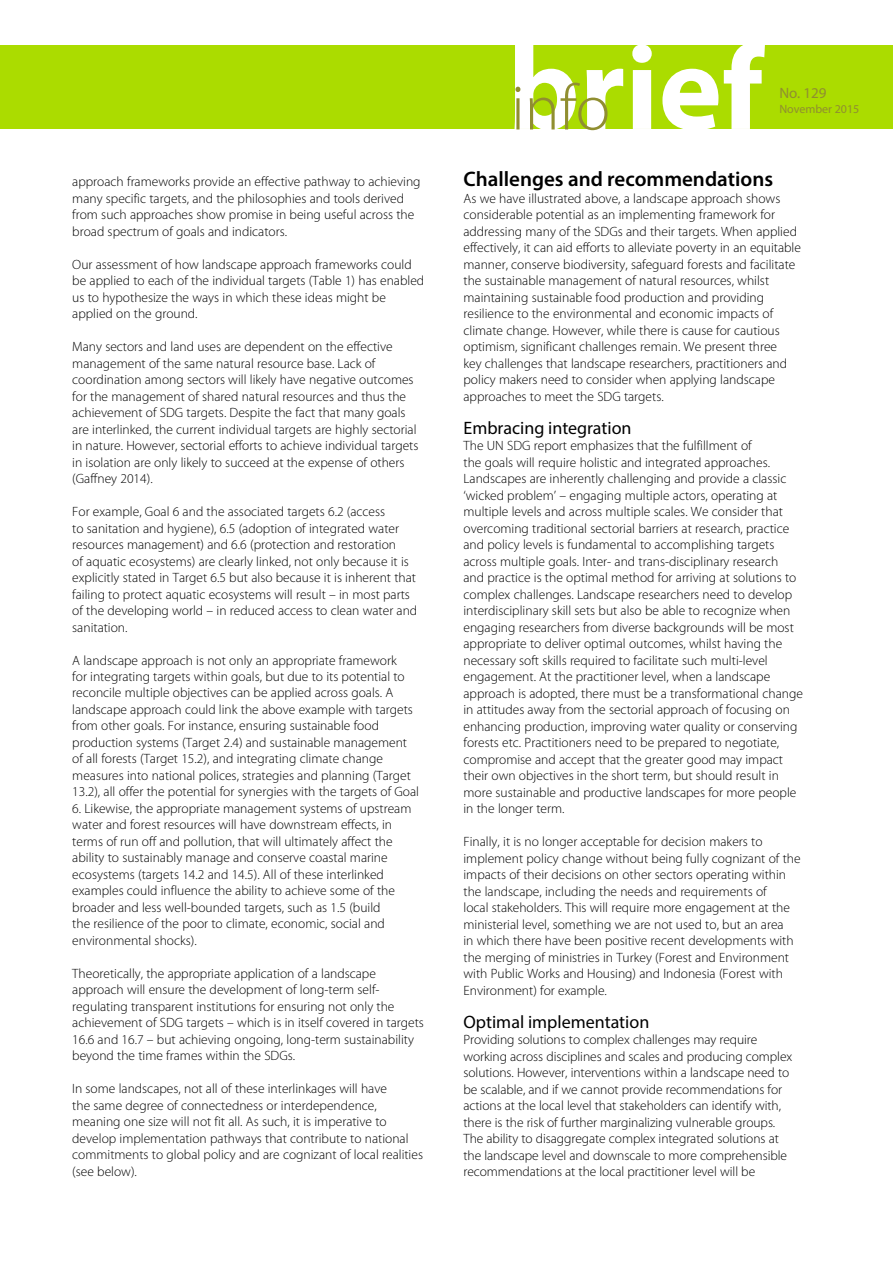
<style>
.page{position:relative;width:893px;height:1263px;background:#fff}
.page>*{position:absolute;margin:0;border:0;box-sizing:border-box;transform-origin:0 0}
.t1{font:600 21px "Myriad Pro";color:#000}
.t2{font:18px "Myriad Pro";color:#000}
.t3{font:15px "Myriad Pro";color:#908e30}
.t4{font:300 13.5px/16.5px "Myriad Pro";color:#000}
.t5{font:12px "Myriad Pro";color:#908e30}
</style>
<div class="page">
<div style="left:0;top:45px;width:893px;height:84px;background:#abdc00"></div>
<svg style="left:514px;top:45px;width:251px;height:85px"></svg>
<p class="t4" style="left:72px;top:173px;width:350px">approach frameworks provide an effective pathway to achieving many specific targets, and the philosophies and tools derived from such approaches show promise in being useful across the broad spectrum of goals and indicators.</p>
<p class="t4" style="left:72px;top:256px;width:353px">Our assessment of how landscape approach frameworks could be applied to each of the individual targets (Table 1) has enabled us to hypothesize the ways in which these ideas might be applied on the ground.</p>
<p class="t4" style="left:72px;top:338px;width:348px">Many sectors and land uses are dependent on the effective management of the same natural resource base. Lack of coordination among sectors will likely have negative outcomes for the management of shared natural resources and thus the achievement of SDG targets. Despite the fact that many goals are interlinked, the current individual targets are highly sectorial in nature. However, sectorial efforts to achieve individual targets in isolation are only likely to succeed at the expense of others (Gaffney 2014).</p>
<p class="t4" style="left:72px;top:503px;width:347px">For example, Goal 6 and the associated targets 6.2 (access<br>to sanitation and hygiene), 6.5 (adoption of integrated water resources management) and 6.6 (protection and restoration<br>of aquatic ecosystems) are clearly linked, not only because it is explicitly stated in Target 6.5 but also because it is inherent that failing to protect aquatic ecosystems will result – in most parts of the developing world – in reduced access to clean water and sanitation.</p>
<p class="t4" style="left:72px;top:652px;width:348px">A landscape approach is not only an appropriate framework<br>for integrating targets within goals, but due to its potential to reconcile multiple objectives can be applied across goals. A landscape approach could link the above example with targets from other goals. For instance, ensuring sustainable food production systems (Target 2.4) and sustainable management of all forests (Target 15.2), and integrating climate change measures into national polices, strategies and planning (Target 13.2), all offer the potential for synergies with the targets of Goal</p>
<p class="t4" style="left:72px;top:800px;width:341px">6. Likewise, the appropriate management systems of upstream water and forest resources will have downstream effects, in terms of run off and pollution, that will ultimately affect the ability to sustainably manage and conserve coastal marine ecosystems (targets 14.2 and 14.5). All of these interlinked examples could influence the ability to achieve some of the broader and less well-bounded targets, such as 1.5 (build<br>the resilience of the poor to climate, economic, social and environmental shocks).</p>
<p class="t4" style="left:72px;top:965px;width:353px">Theoretically, the appropriate application of a landscape approach will ensure the development of long-term self&shy;regulating transparent institutions for ensuring not only the achievement of SDG targets – which is in itself covered in targets 16.6 and 16.7 – but achieving ongoing, long-term sustainability beyond the time frames within the SDGs.</p>
<p class="t4" style="left:72px;top:1081px;width:352px">In some landscapes, not all of these interlinkages will have<br>the same degree of connectedness or interdependence, meaning one size will not fit all. As such, it is imperative to develop implementation pathways that contribute to national commitments to global policy and are cognizant of local realities (see below).</p>
<p class="t3" style="left:779px;top:84px;width:49px">No. 129</p>
<p class="t5" style="left:779px;top:102px;width:82px">November 2015</p>
<h1 class="t1" style="left:463px;top:166px;width:311px">Challenges and recommendations</h1>
<p class="t4" style="left:463px;top:190px;width:339px">As we have illustrated above, a landscape approach shows considerable potential as an implementing framework for addressing many of the SDGs and their targets. When applied effectively, it can aid efforts to alleviate poverty in an equitable manner, conserve biodiversity, safeguard forests and facilitate the sustainable management of natural resources, whilst maintaining sustainable food production and providing resilience to the environmental and economic impacts of climate change. However, while there is cause for cautious optimism, significant challenges remain. We present three<br>key challenges that landscape researchers, practitioners and policy makers need to consider when applying landscape approaches to meet the SDG targets.</p>
<h2 class="t2" style="left:463px;top:416px;width:170px">Embracing integration</h2>
<p class="t4" style="left:463px;top:437px;width:341px">The UN SDG report emphasizes that the fulfillment of<br>the goals will require holistic and integrated approaches.<br>Landscapes are inherently challenging and provide a classic ‘wicked problem’ – engaging multiple actors, operating at multiple levels and across multiple scales. We consider that overcoming traditional sectorial barriers at research, practice and policy levels is fundamental to accomplishing targets across multiple goals. Inter- and trans-disciplinary research<br>and practice is the optimal method for arriving at solutions to complex challenges. Landscape researchers need to develop interdisciplinary skill sets but also be able to recognize when engaging researchers from diverse backgrounds will be most appropriate to deliver optimal outcomes, whilst having the necessary soft skills required to facilitate such multi-level engagement. At the practitioner level, when a landscape approach is adopted, there must be a transformational change in attitudes away from the sectorial approach of focusing on enhancing production, improving water quality or conserving forests etc. Practitioners need to be prepared to negotiate, compromise and accept that the greater good may impact their own objectives in the short term, but should result in more sustainable and productive landscapes for more people in the longer term.</p>
<p class="t4" style="left:463px;top:833px;width:339px">Finally, it is no longer acceptable for decision makers to implement policy change without being fully cognizant of the impacts of their decisions on other sectors operating within the landscape, including the needs and requirements of<br>local stakeholders. This will require more engagement at the ministerial level, something we are not used to, but an area<br>in which there have been positive recent developments with the merging of ministries in Turkey (Forest and Environment with Public Works and Housing) and Indonesia (Forest with Environment) for example.</p>
<h2 class="t2" style="left:463px;top:1010px;width:187px">Optimal implementation</h2>
<p class="t4" style="left:463px;top:1031px;width:330px">Providing solutions to complex challenges may require working across disciplines and scales and producing complex solutions. However, interventions within a landscape need to be scalable, and if we cannot provide recommendations for actions at the local level that stakeholders can identify with, there is the risk of further marginalizing vulnerable groups.<br>The ability to disaggregate complex integrated solutions at the landscape level and downscale to more comprehensible recommendations at the local practitioner level will be</p>
</div>
